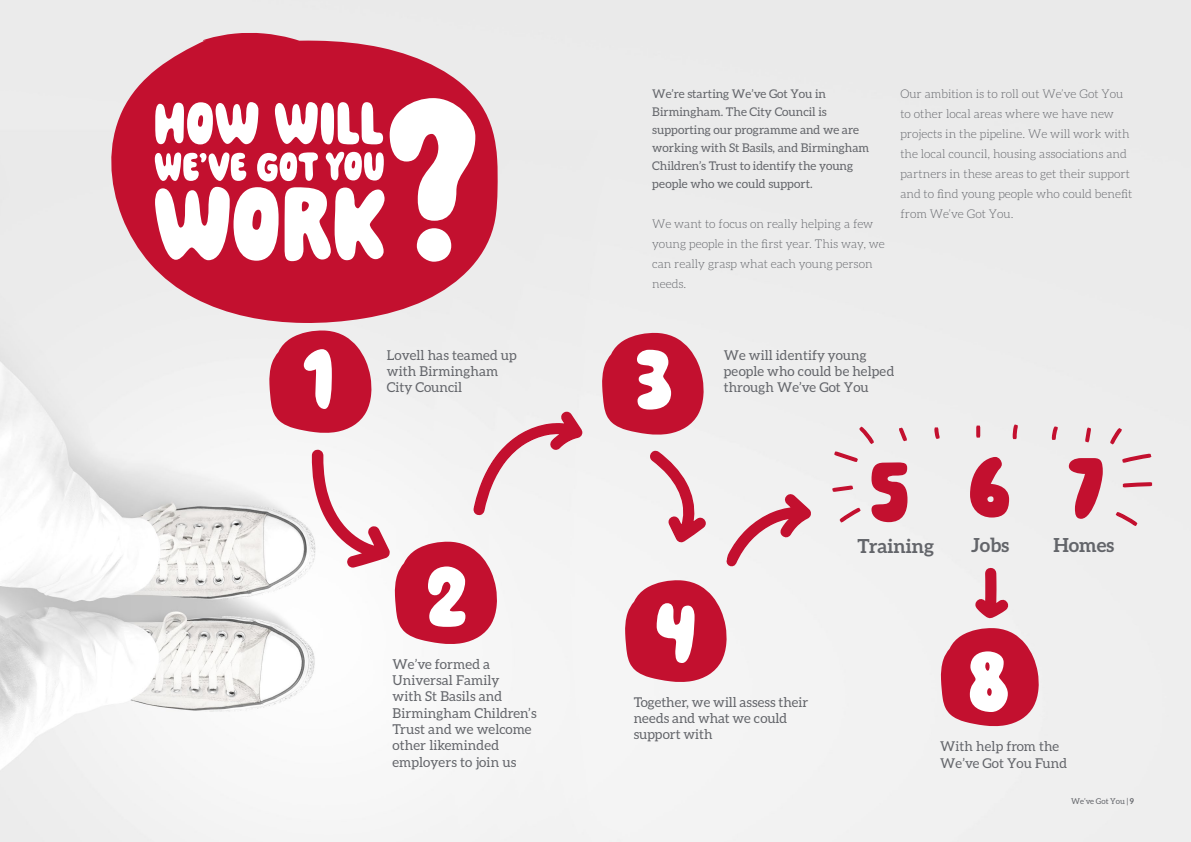
<style>
.page{position:relative;width:1191px;height:842px;background:#fff}
.page>*{position:absolute;margin:0;border:0;box-sizing:border-box;transform-origin:0 0}
.t1{font:97.2px "Painde Mie";color:#fff}
.t2{font:96.6px/192.9px "Painde Mie";color:#c3102f;text-align:center}
.t3{font:96.6px "Painde Mie";color:#fff}
.t4{font:700 19.3px "Aleo";color:#63656a}
.t5{font:13.6px/16.3px "Aleo";letter-spacing:.01em;color:#63656a}
.t6{font:13.5px/16.2px "Aleo";letter-spacing:.005em;color:#63656a}
.WGY_Para{font:300 12px/20px "Aleo";color:#63656a}
.t7{font:12px/18px "Aleo";color:#63656a}
.t8{font:8px "Aleo";color:#63656a}
.s1{color:#fff}
.s2{font-weight:700}
</style>
<div class="page">
<img style="left:0;top:0;width:1191px;height:842px">
<svg style="left:269px;top:324px;width:607px;height:358px"></svg>
<svg style="left:1107px;top:426px;width:17px;height:20px"></svg>
<svg style="left:1120px;top:452px;width:33px;height:12px"></svg>
<svg style="left:1120px;top:481px;width:34px;height:7px"></svg>
<svg style="left:1113px;top:509px;width:26px;height:20px"></svg>
<svg style="left:897px;top:425px;width:12px;height:19px"></svg>
<svg style="left:932px;top:0;width:107px;height:745px"></svg>
<svg style="left:1050px;top:424px;width:10px;height:15px"></svg>
<svg style="left:1083px;top:426px;width:10px;height:18px"></svg>
<svg style="left:111px;top:33px;width:386px;height:290px;background:#cf5469"></svg>
<svg style="left:155px;top:102px;width:103px;height:42px"></svg>
<svg style="left:275px;top:102px;width:108px;height:42px"></svg>
<svg style="left:155px;top:152px;width:91px;height:29px"></svg>
<svg style="left:257px;top:152px;width:61px;height:29px"></svg>
<svg style="left:326px;top:152px;width:58px;height:29px"></svg>
<svg style="left:155px;top:187px;width:123px;height:74px"></svg>
<svg style="left:284px;top:187px;width:100px;height:74px"></svg>
<svg style="left:390px;top:98px;width:85px;height:164px"></svg>
<p class="t1" style="left:303px;top:328px;width:32px">1</p>
<p class="t7" style="left:652px;top:84px;width:219px">We’re starting We’ve Got You in Birmingham. The City Council is supporting our programme and we are working with St Basils, and Birmingham Children’s Trust to identify the young people who we could support.</p>
<p class="WGY_Para" style="left:652px;top:213px;width:234px">We want to focus on really helping a few young people in the first year. This way, we</p>
<p class="WGY_Para" style="left:652px;top:253px;width:222px">can really grasp what each young person needs.</p>
<p class="WGY_Para" style="left:900px;top:83px;width:233px">Our ambition is to roll out We’ve Got You to other local areas where we have new projects in the pipeline. We will work with the local council, housing associations and partners in these areas to get their support and to find young people who could benefit from We’ve Got You.</p>
<p class="t5" style="left:387px;top:346px;width:131px">Lovell has teamed up with Birmingham<br>City Council</p>
<p class="t6" style="left:723px;top:347px;width:172px">We will identify young people who could be helped through We’ve Got You</p>
<p class="t3" style="left:635px;top:329px;width:39px">3</p>
<p class="t1" style="left:426px;top:545px;width:42px">2</p>
<p class="t5" style="left:392px;top:655px;width:146px">We’ve formed a<br>Universal Family<br>with St Basils and<br>Birmingham Children’s<br>Trust and we welcome other likeminded employers to join us</p>
<p class="t3" style="left:655px;top:582px;width:43px">4</p>
<p class="t6" style="left:634px;top:693px;width:176px">Together, we will assess their needs and what we could support with</p>
<p class="t2" style="left:869px;top:394px;width:236px">567<br><span class="s1">8</span></p>
<p class="t4" style="left:857px;top:534px;width:78px">Training</p>
<p class="t4" style="left:971px;top:534px;width:39px">Jobs</p>
<p class="t4" style="left:1053px;top:534px;width:62px">Homes</p>
<p class="t6" style="left:940px;top:738px;width:128px">With help from the<br>We’ve Got You Fund</p>
<p class="t8" style="left:1071px;top:796px;width:64px">We’ve Got You | <span class="s2">9</span></p>
</div>
